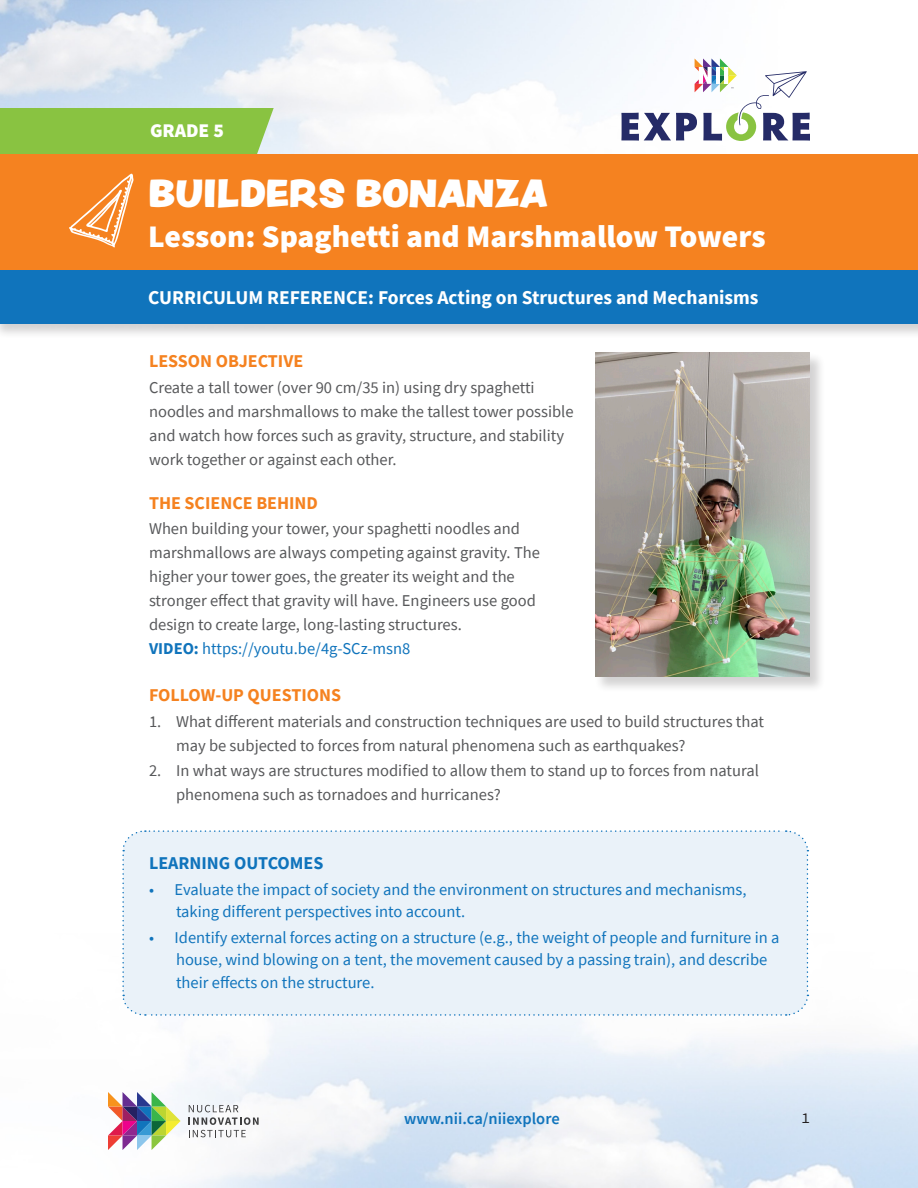
<style>
.page{position:relative;width:918px;height:1188px;background:#fff}
.page>*{position:absolute;margin:0;border:0;box-sizing:border-box;transform-origin:0 0}
.t1{font:34.5px "Peachy Keen JF";color:#fff}
.t2{font:900 31.5px "Source Sans Pro";color:#fff}
.Curriculum_reference{font:700 19.5px "Source Sans Pro";color:#fff}
.t3{font:900 19.5px "Source Sans Pro";color:#fff}
.Subhead_1{font:700 18px "Source Sans Pro";color:#f58220}
.Learning_outcomes{font:700 18px "Source Sans Pro";color:#1074bc}
.Main_copy{font:16.5px/24px "Source Sans Pro";color:#57585a}
.Links{font:16.5px/22.5px "Source Sans Pro";color:#1074bc}
.t4{font:600 16.5px "Source Sans Pro";color:#1074bc}
.t5{font:15px "Source Code Variable";color:#231f20}
.s1{font-weight:700}
</style>
<div class="page">
<img style="left:0;top:0;width:918px;height:1188px">
<div style="left:0;top:108px;width:274px;height:46px;background:#89c341"></div>
<div style="left:0;top:154px;width:918px;height:117px;background:#f58220"></div>
<svg style="left:621px;top:58px;width:189px;height:96px"></svg>
<svg style="left:189px;top:1105px;width:70px;height:32px"></svg>
<svg style="left:108px;top:1092px;width:73px;height:58px"></svg>
<svg style="left:69px;top:174px;width:65px;height:73px"></svg>
<div style="left:0;top:269px;width:918px;height:71px;background:#231f20;opacity:.2"></div>
<div style="left:0;top:270px;width:918px;height:54px;background:#1074bc"></div>
<div style="left:122px;top:830px;width:687px;height:186px;background:#eaf2f9"></div>
<div style="left:595px;top:352px;width:231px;height:341px;background:#231f20;opacity:.2"></div>
<img style="left:595px;top:353px;width:215px;height:324px">
<p class="t3" style="left:150px;top:117px;width:75px">GRADE 5</p>
<h1 class="t1" style="left:148px;top:167px;width:401px">BUILDERS BONANZA</h1>
<h2 class="t2" style="left:148px;top:215px;width:619px">Lesson: Spaghetti and Marshmallow Towers</h2>
<p class="Curriculum_reference" style="left:148px;top:285px;width:612px">CURRICULUM REFERENCE: Forces Acting on Structures and Mechanisms</p>
<p class="Subhead_1" style="left:149px;top:349px;width:156px">LESSON OBJECTIVE</p>
<p class="Main_copy" style="left:149px;top:375px;width:426px">Create a tall tower (over 90 cm/35 in) using dry spaghetti noodles and marshmallows to make the tallest tower possible and watch how forces such as gravity, structure, and stability work together or against each other.</p>
<p class="Subhead_1" style="left:149px;top:491px;width:170px">THE SCIENCE BEHIND</p>
<p class="Main_copy" style="left:149px;top:517px;width:393px">When building your tower, your spaghetti noodles and marshmallows are always competing against gravity. The higher your tower goes, the greater its weight and the stronger effect that gravity will have. Engineers use good design to create large, long-lasting structures.</p>
<p class="Links" style="left:149px;top:637px;width:263px"><span class="s1">VIDEO:</span> https://youtu.be/4g-SCz-msn8</p>
<p class="Subhead_1" style="left:149px;top:683px;width:194px">FOLLOW-UP QUESTIONS</p>
<p class="Main_copy" style="left:176px;top:709px;width:590px;text-indent:-27px">1. What different materials and construction techniques are used to build structures that may be subjected to forces from natural phenomena such as earthquakes?</p>
<p class="Main_copy" style="left:176px;top:759px;width:584px;text-indent:-27px">2. In what ways are structures modified to allow them to stand up to forces from natural phenomena such as tornadoes and hurricanes?</p>
<p class="Learning_outcomes" style="left:149px;top:851px;width:176px">LEARNING OUTCOMES</p>
<p class="Links" style="left:176px;top:878px;width:572px;text-indent:-27px">• Evaluate the impact of society and the environment on structures and mechanisms, taking different perspectives into account.</p>
<p class="Links" style="left:176px;top:926px;width:605px;text-indent:-27px">• Identify external forces acting on a structure (e.g., the weight of people and furniture in a house, wind blowing on a tent, the movement caused by a passing train), and describe their effects on the structure.</p>
<p class="t4" style="left:404px;top:1108px;width:157px">www.nii.ca/niiexplore</p>
<p class="t5" style="left:801px;top:1107px;width:10px">1</p>
</div>
